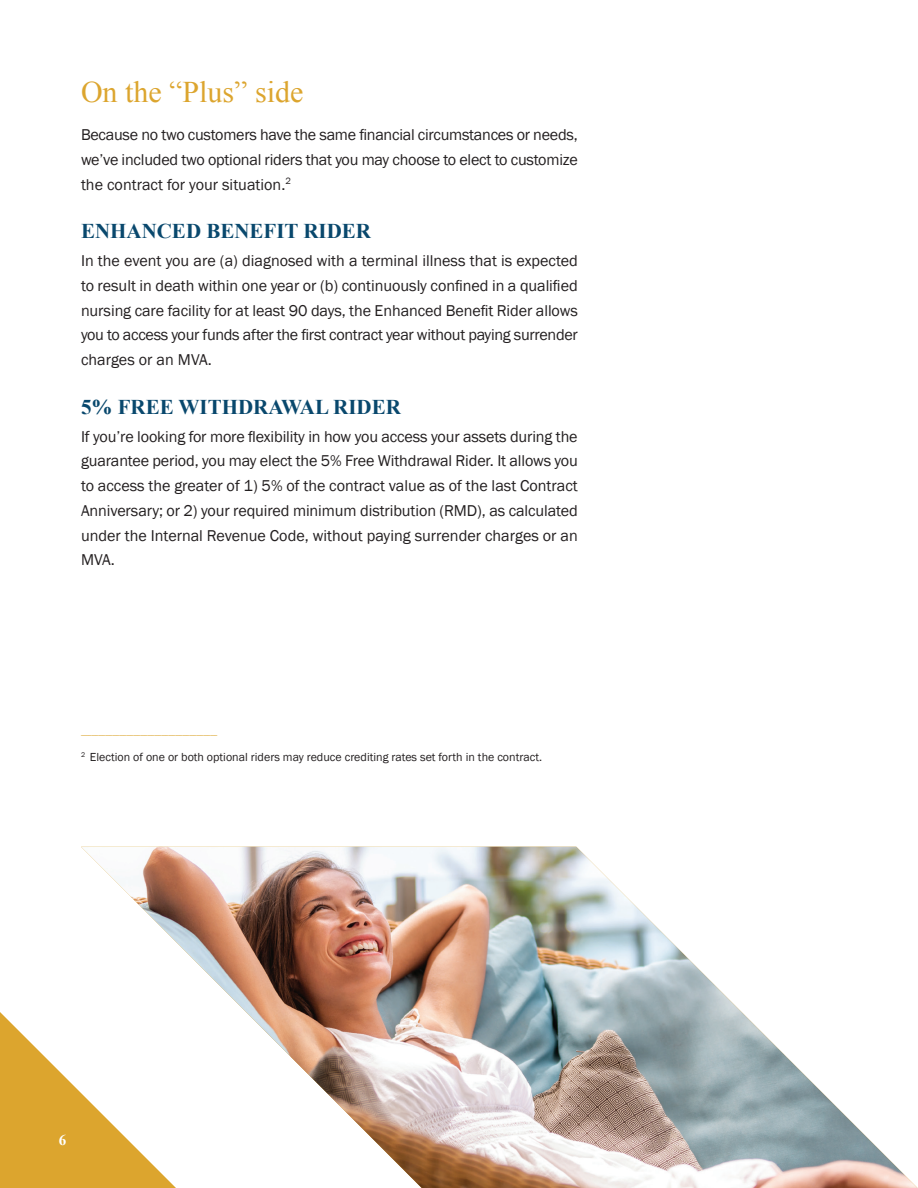
<style>
.page{position:relative;width:918px;height:1188px;background:#fff}
.page>*{position:absolute;margin:0;border:0;box-sizing:border-box;transform-origin:0 0}
.subheads{font:30px "Times New Roman";color:#dca52e}
.sub_sub{font:700 21px "Times New Roman";color:#09486d}
.body_text{font:16.2px/24.8px "Franklin Gothic";color:#231f20;text-align:justify}
.t1{font:700 15px "Times New Roman";color:#fff}
.disclosure{font:12px "Franklin Gothic";color:#231f20}
.disclosure-2{font:7.05px "Franklin Gothic";color:#dca52e}
</style>
<div class="page">
<svg style="left:0;top:1012px;width:81px;height:176px;fill:#dca52e"></svg>
<img style="left:81px;top:847px;width:837px;height:341px">
<p class="subheads" style="left:81px;top:72px;width:224px">On the “Plus” side</p>
<p class="body_text" style="left:81px;top:123px;width:498px">Because no two customers have the same financial circumstances or needs, we’ve included two optional riders that you may choose to elect to customize the contract for your situation.<sup>2</sup></p>
<p class="sub_sub" style="left:81px;top:217px;width:292px">ENHANCED BENEFIT RIDER</p>
<p class="body_text" style="left:81px;top:249px;width:498px">In the event you are (a) diagnosed with a terminal illness that is expected to result in death within one year or (b) continuously confined in a qualified nursing care facility for at least 90 days, the Enhanced Benefit Rider allows you to access your funds after the first contract year without paying surrender charges or an MVA.</p>
<p class="sub_sub" style="left:81px;top:392px;width:321px">5% FREE WITHDRAWAL RIDER</p>
<p class="body_text" style="left:81px;top:424px;width:498px">If you’re looking for more flexibility in how you access your assets during the guarantee period, you may elect the 5% Free Withdrawal Rider. It allows you to access the greater of 1) 5% of the contract value as of the last Contract Anniversary; or 2) your required minimum distribution (RMD), as calculated under the Internal Revenue Code, without paying surrender charges or an MVA.</p>
<p class="disclosure-2" style="left:81px;top:728px;width:138px">_______________________________________</p>
<p class="disclosure" style="left:81px;top:750px;width:463px"><sup>2</sup> Election of one or both optional riders may reduce crediting rates set forth in the contract.</p>
<p class="t1" style="left:59px;top:1129px;width:9px">6</p>
</div>
